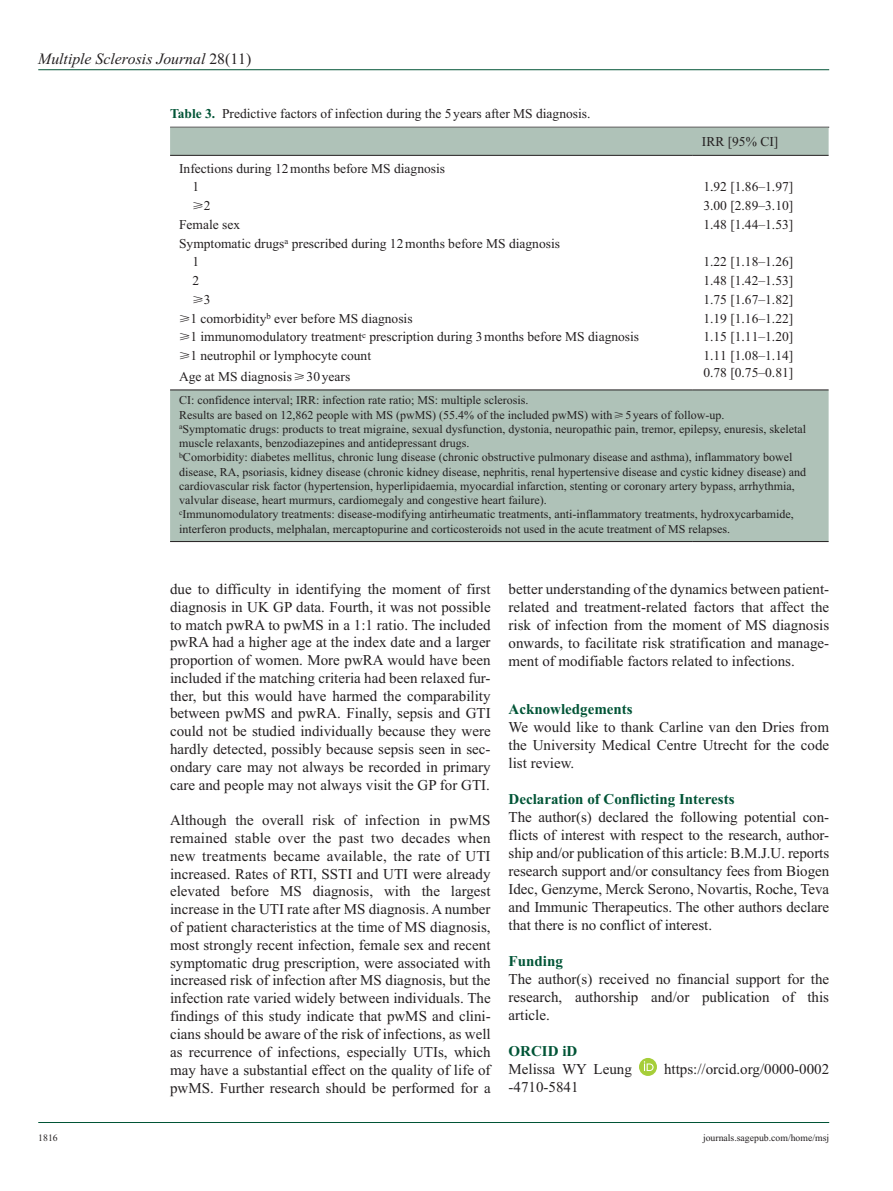
<style>
.page{position:relative;width:893px;height:1191px;background:#fff}
.page>*{position:absolute;margin:0;border:0;box-sizing:border-box;transform-origin:0 0}
.t1{font:italic 15.75px "Times New Roman";color:#231f20}
.t2{font:15px/17.9px "Times New Roman";color:#231f20;text-align:justify}
.t3{font:700 15px "Times New Roman";color:#015436}
.t4{font:13.5px/18.8px "Times New Roman";color:#231f20}
.t5{font:12px/14.2px "Times New Roman";color:#231f20}
.t6{font:9.75px "Times New Roman";color:#231f20}
.s1{font-style:normal}
.s2{font-weight:700;color:#015436}
</style>
<div class="page">
<hr style="left:38px;top:69px;width:791px;height:1px;background:#015436">
<hr style="left:38px;top:1122px;width:791px;height:1px;background:#015436">
<div style="left:639px;top:1058px;width:18px;height:18px;background:#a6ce39;border-radius:50%"></div>
<svg style="left:644px;top:1061px;width:10px;height:10px"></svg>
<hr style="left:170px;top:127px;width:659px;height:1px;background:#231f20">
<svg style="left:170px;top:128px;width:659px;height:413px"></svg>
<hr style="left:170px;top:155px;width:523px;height:1px;background:#231f20">
<hr style="left:693px;top:155px;width:136px;height:1px;background:#231f20">
<hr style="left:170px;top:389px;width:523px;height:1px;background:#231f20">
<hr style="left:693px;top:389px;width:136px;height:1px;background:#231f20">
<hr style="left:170px;top:541px;width:523px;height:1px;background:#231f20">
<hr style="left:693px;top:541px;width:136px;height:1px;background:#231f20">
<p class="t1" style="left:38px;top:50px;width:215px">Multiple Sclerosis Journal <span class="s1">28(11)</span></p>
<p class="t4" style="left:170px;top:104px;width:422px"><span class="s2">Table 3.</span> Predictive factors of infection during the 5 years after MS diagnosis.</p>
<p class="t4" style="left:193px;top:159px;width:254px;text-indent:-14px">Infections during 12months before MS diagnosis<br>1</p>
<p class="t4" style="left:702px;top:132px;width:78px">IRR [95% CI]</p>
<p class="t4" style="left:703px;top:177px;width:91px">1.92 [1.86–1.97]</p>
<p class="t4" style="left:193px;top:196px;width:19px">⩾2</p>
<p class="t4" style="left:703px;top:196px;width:91px">3.00 [2.89–3.10]</p>
<p class="t4" style="left:179px;top:215px;width:63px">Female sex</p>
<p class="t4" style="left:703px;top:215px;width:91px">1.48 [1.44–1.53]</p>
<p class="t4" style="left:193px;top:234px;width:369px;text-indent:-14px">Symptomatic drugs<sup>a</sup> prescribed during 12months before MS diagnosis<br>1</p>
<p class="t4" style="left:703px;top:252px;width:91px">1.22 [1.18–1.26]</p>
<p class="t4" style="left:193px;top:271px;width:8px">2</p>
<p class="t4" style="left:703px;top:271px;width:91px">1.48 [1.42–1.53]</p>
<p class="t4" style="left:193px;top:290px;width:19px">⩾3</p>
<p class="t4" style="left:703px;top:290px;width:91px">1.75 [1.67–1.82]</p>
<p class="t4" style="left:179px;top:309px;width:235px">⩾1 comorbidity<sup>b</sup> ever before MS diagnosis</p>
<p class="t4" style="left:703px;top:309px;width:91px">1.19 [1.16–1.22]</p>
<p class="t4" style="left:179px;top:327px;width:462px">⩾1 immunomodulatory treatment<sup>c</sup> prescription during 3months before MS diagnosis</p>
<p class="t4" style="left:703px;top:327px;width:91px">1.15 [1.11–1.20]</p>
<p class="t4" style="left:179px;top:346px;width:193px">⩾1 neutrophil or lymphocyte count</p>
<p class="t4" style="left:703px;top:346px;width:91px">1.11 [1.08–1.14]</p>
<p class="t4" style="left:179px;top:367px;width:173px">Age at MS diagnosis⩾30years</p>
<p class="t4" style="left:703px;top:363px;width:91px">0.78 [0.75–0.81]</p>
<p class="t5" style="left:179px;top:393px;width:629px">CI: confidence interval; IRR: infection rate ratio; MS: multiple sclerosis.<br>Results are based on 12,862 people with MS (pwMS) (55.4% of the included pwMS) with⩾5years of follow-up.<br><sup>a</sup>Symptomatic drugs: products to treat migraine, sexual dysfunction, dystonia, neuropathic pain, tremor, epilepsy, enuresis, skeletal muscle relaxants, benzodiazepines and antidepressant drugs.<br><sup>b</sup>Comorbidity: diabetes mellitus, chronic lung disease (chronic obstructive pulmonary disease and asthma), inflammatory bowel disease, RA, psoriasis, kidney disease (chronic kidney disease, nephritis, renal hypertensive disease and cystic kidney disease) and cardiovascular risk factor (hypertension, hyperlipidaemia, myocardial infarction, stenting or coronary artery bypass, arrhythmia, valvular disease, heart murmurs, cardiomegaly and congestive heart failure).<br><sup>c</sup>Immunomodulatory treatments: disease-modifying antirheumatic treatments, anti-inflammatory treatments, hydroxycarbamide, interferon products, melphalan, mercaptopurine and corticosteroids not used in the acute treatment of MS relapses.</p>
<p class="t2" style="left:170px;top:580px;width:322px">due to difficulty in identifying the moment of first diagnosis in UK GP data. Fourth, it was not possible to match pwRA to pwMS in a 1:1 ratio. The included pwRA had a higher age at the index date and a larger proportion of women. More pwRA would have been included if the matching criteria had been relaxed fur&shy;ther, but this would have harmed the comparability between pwMS and pwRA. Finally, sepsis and GTI could not be studied individually because they were hardly detected, possibly because sepsis seen in sec&shy;ondary care may not always be recorded in primary care and people may not always visit the GP for GTI.</p>
<p class="t2" style="left:170px;top:811px;width:322px">Although the overall risk of infection in pwMS remained stable over the past two decades when new treatments became available, the rate of UTI increased. Rates of RTI, SSTI and UTI were already elevated before MS diagnosis, with the largest increase in the UTI rate after MS diagnosis. A number of patient characteristics at the time of MS diagnosis, most strongly recent infection, female sex and recent symptomatic drug prescription, were associated with increased risk of infection after MS diagnosis, but the infection rate varied widely between individuals. The findings of this study indicate that pwMS and clini&shy;cians should be aware of the risk of infections, as well as recurrence of infections, especially UTIs, which may have a substantial effect on the quality of life of pwMS. Further research should be performed for a</p>
<p class="t2" style="left:509px;top:580px;width:322px">better understanding of the dynamics between patient&shy;related and treatment-related factors that affect the risk of infection from the moment of MS diagnosis onwards, to facilitate risk stratification and manage&shy;ment of modifiable factors related to infections.</p>
<p class="t3" style="left:509px;top:701px;width:126px">Acknowledgements</p>
<p class="t2" style="left:509px;top:718px;width:322px">We would like to thank Carline van den Dries from the University Medical Centre Utrecht for the code list review.</p>
<p class="t3" style="left:509px;top:791px;width:227px">Declaration of Conflicting Interests</p>
<p class="t2" style="left:509px;top:808px;width:322px">The author(s) declared the following potential con&shy;flicts of interest with respect to the research, author&shy;ship and/or publication of this article: B.M.J.U. reports research support and/or consultancy fees from Biogen Idec, Genzyme, Merck Serono, Novartis, Roche, Teva and Immunic Therapeutics. The other authors declare that there is no conflict of interest.</p>
<p class="t3" style="left:509px;top:953px;width:56px">Funding</p>
<p class="t2" style="left:509px;top:970px;width:322px">The author(s) received no financial support for the research, authorship and/or publication of this article.</p>
<p class="t3" style="left:509px;top:1043px;width:70px">ORCID iD</p>
<p class="t2" style="left:509px;top:1060px;width:125px">Melissa WY Leung</p>
<p class="t2" style="left:664px;top:1060px;width:167px">https://orcid.org/0000-0002</p>
<p class="t2" style="left:509px;top:1078px;width:71px">-4710-5841</p>
<p class="t6" style="left:38px;top:1132px;width:21px">1816</p>
<p class="t6" style="left:703px;top:1132px;width:128px">journals.sagepub.com/home/msj</p>
</div>
